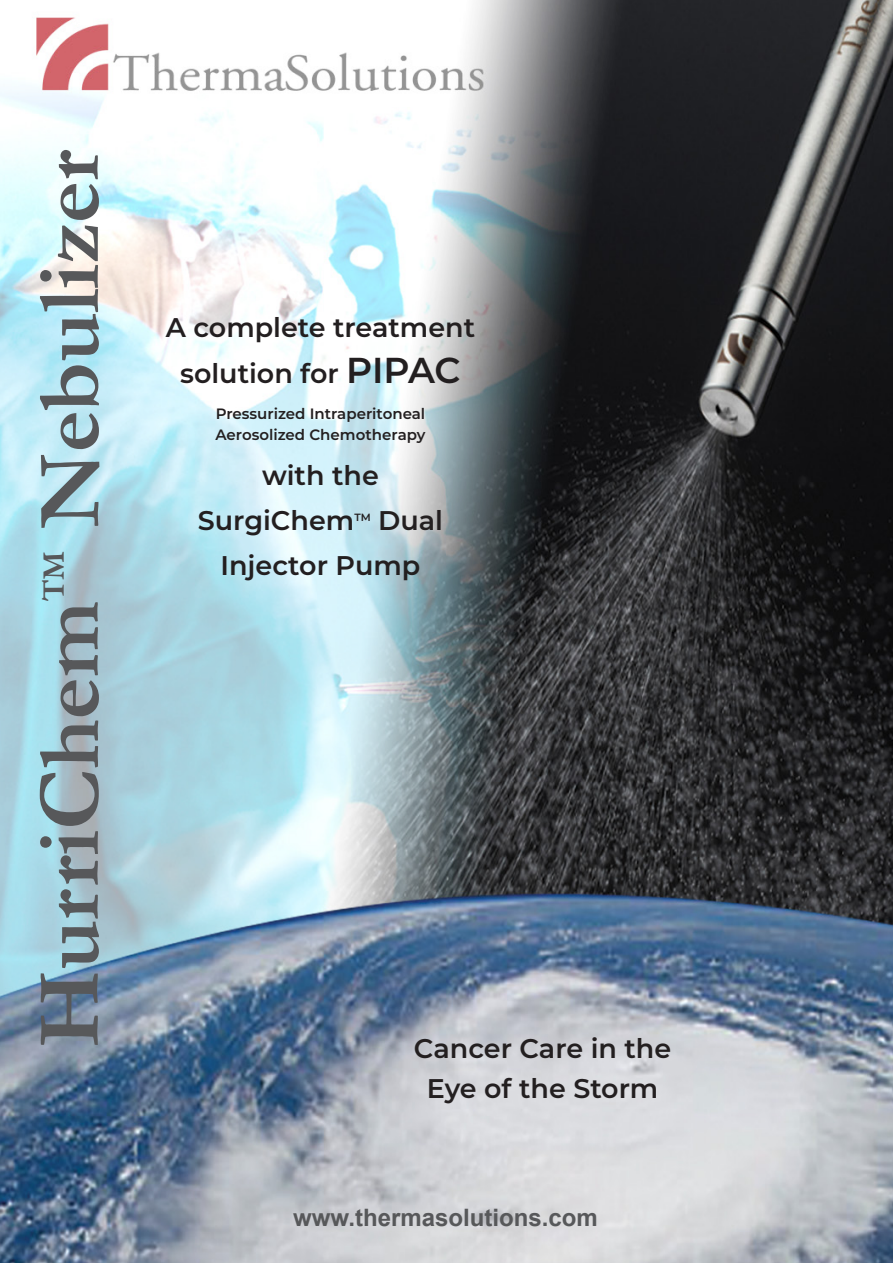
<style>
.page{position:relative;width:893px;height:1263px;background:#fff}
.page>*{position:absolute;margin:0;border:0;box-sizing:border-box;transform-origin:0 0}
.t1{font:700 90px "Garamond";color:#57585a}
.t2{font:700 31.5px "Garamond";color:#57585a}
.t3{font:600 27px/45px "Montserrat";color:#231f20;text-align:center}
.t4{font:700 24px "Arial";color:#57585a}
.t5{font:600 15px "Montserrat";color:#231f20}
.t6{font:600 10.5px "Montserrat";color:#231f20}
.s1{font-size:36px}
</style>
<div class="page">
<img style="left:0;top:0;width:893px;height:1263px">
<p class="t1" style="left:9px;top:528px;width:380px;rotate:-90deg">Nebulizer</p>
<p class="t2" style="left:32px;top:601px;width:52px;rotate:-90deg">TM</p>
<p class="t1" style="left:9px;top:1048px;width:448px;rotate:-90deg">HurriChem</p>
<p class="t3" style="left:166px;top:304px;width:311px">A complete treatment solution for <span class="s1">PIPAC</span></p>
<p class="t5" style="left:216px;top:402px;width:211px">Pressurized Intraperitoneal</p>
<p class="t5" style="left:215px;top:423px;width:212px">Aerosolized Chemotherapy</p>
<p class="t3" style="left:262px;top:451px;width:118px">with the</p>
<p class="t3" style="left:198px;top:496px;width:158px">SurgiChem</p>
<p class="t6" style="left:354px;top:509px;width:18px">TM</p>
<p class="t3" style="left:378px;top:496px;width:66px">Dual</p>
<p class="t3" style="left:221px;top:541px;width:201px">Injector Pump</p>
<p class="t3" style="left:414px;top:1024px;width:259px">Cancer Care in the</p>
<p class="t3" style="left:427px;top:1065px;width:233px">Eye of the Storm</p>
<p class="t4" style="left:293px;top:1200px;width:306px">www.thermasolutions.com</p>
</div>
